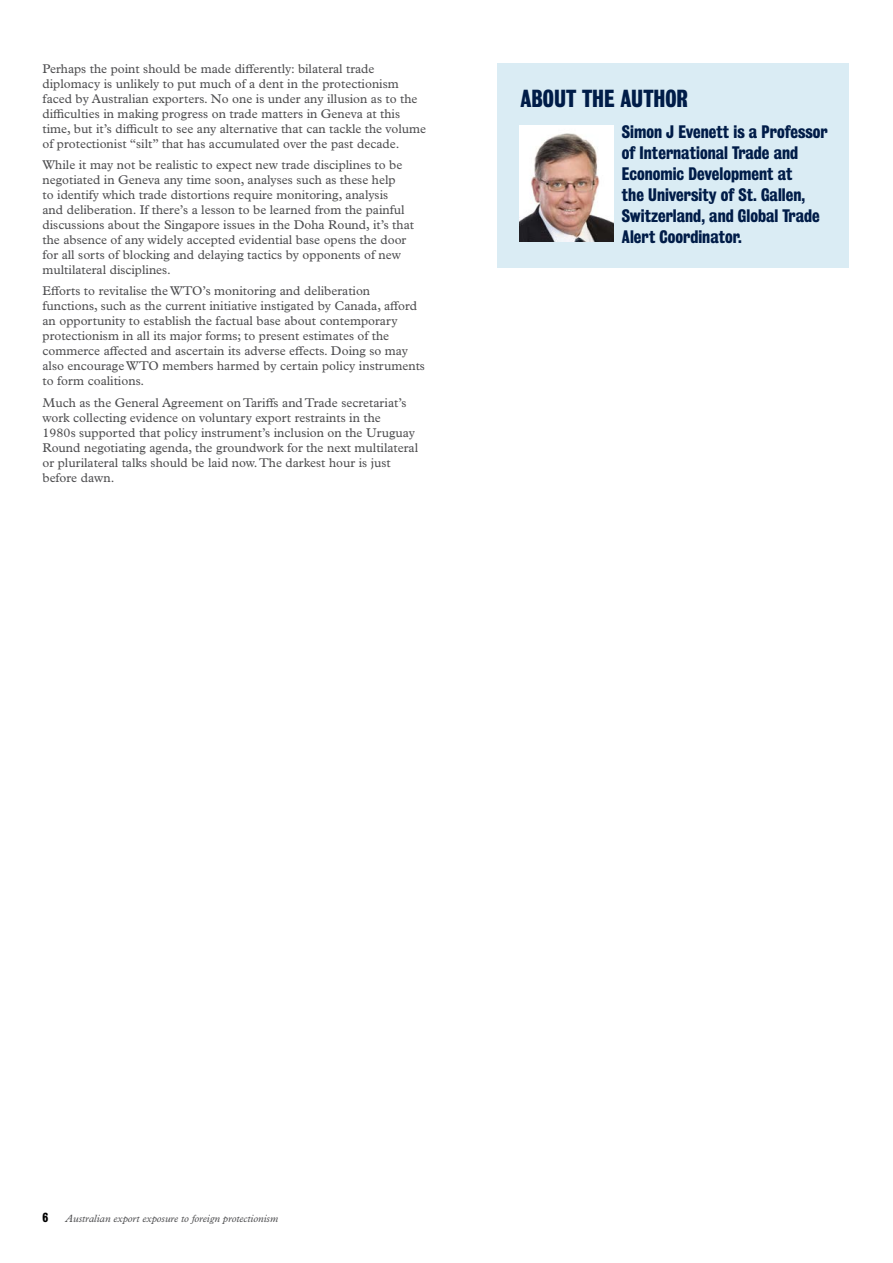
<style>
.page{position:relative;width:893px;height:1263px;background:#fff}
.page>*{position:absolute;margin:0;border:0;box-sizing:border-box;transform-origin:0 0}
.t1{font:700 22.5px "Bureau Grot Condensed";color:#001c48}
.t2{font:700 16.5px/21px "Bureau Grot Condensed";color:#001c48}
.t3{font:12.75px/15px "Plantin MT Std";color:#4d4d4f}
.t4{font:700 12px "Bureau Grot Condensed";color:#000}
.t5{font:italic 10.5px "Plantin MT Std";color:#4d4d4f}
</style>
<div class="page">
<div style="left:497px;top:64px;width:351px;height:204px;background:#daecf4"></div>
<img style="left:520px;top:125px;width:93px;height:116px">
<p class="t3" style="left:43px;top:61px;width:385px">Perhaps the point should be made differently: bilateral trade diplomacy is unlikely to put much of a dent in the protectionism faced by Australian exporters. No one is under any illusion as to the difficulties in making progress on trade matters in Geneva at this time, but it’s difficult to see any alternative that can tackle the volume of protectionist “silt” that has accumulated over the past decade.</p>
<p class="t3" style="left:43px;top:157px;width:373px">While it may not be realistic to expect new trade disciplines to be negotiated in Geneva any time soon, analyses such as these help<br>to identify which trade distortions require monitoring, analysis<br>and deliberation. If there’s a lesson to be learned from the painful discussions about the Singapore issues in the Doha Round, it’s that the absence of any widely accepted evidential base opens the door for all sorts of blocking and delaying tactics by opponents of new multilateral disciplines.</p>
<p class="t3" style="left:43px;top:284px;width:384px">Efforts to revitalise the WTO’s monitoring and deliberation functions, such as the current initiative instigated by Canada, afford an opportunity to establish the factual base about contemporary protectionism in all its major forms; to present estimates of the commerce affected and ascertain its adverse effects. Doing so may also encourage WTO members harmed by certain policy instruments to form coalitions.</p>
<p class="t3" style="left:43px;top:395px;width:377px">Much as the General Agreement on Tariffs and Trade secretariat’s work collecting evidence on voluntary export restraints in the<br>1980s supported that policy instrument’s inclusion on the Uruguay Round negotiating agenda, the groundwork for the next multilateral or plurilateral talks should be laid now. The darkest hour is just before dawn.</p>
<h1 class="t1" style="left:520px;top:85px;width:169px">ABOUT THE AUTHOR</h1>
<p class="t2" style="left:622px;top:121px;width:207px">Simon J Evenett is a Professor of International Trade and<br>Economic Development at<br>the University of St. Gallen,<br>Switzerland, and Global Trade<br>Alert Coordinator.</p>
<p class="t4" style="left:43px;top:1210px;width:7px">6</p>
<p class="t5" style="left:65px;top:1212px;width:214px">Australian export exposure to foreign protectionism</p>
</div>
